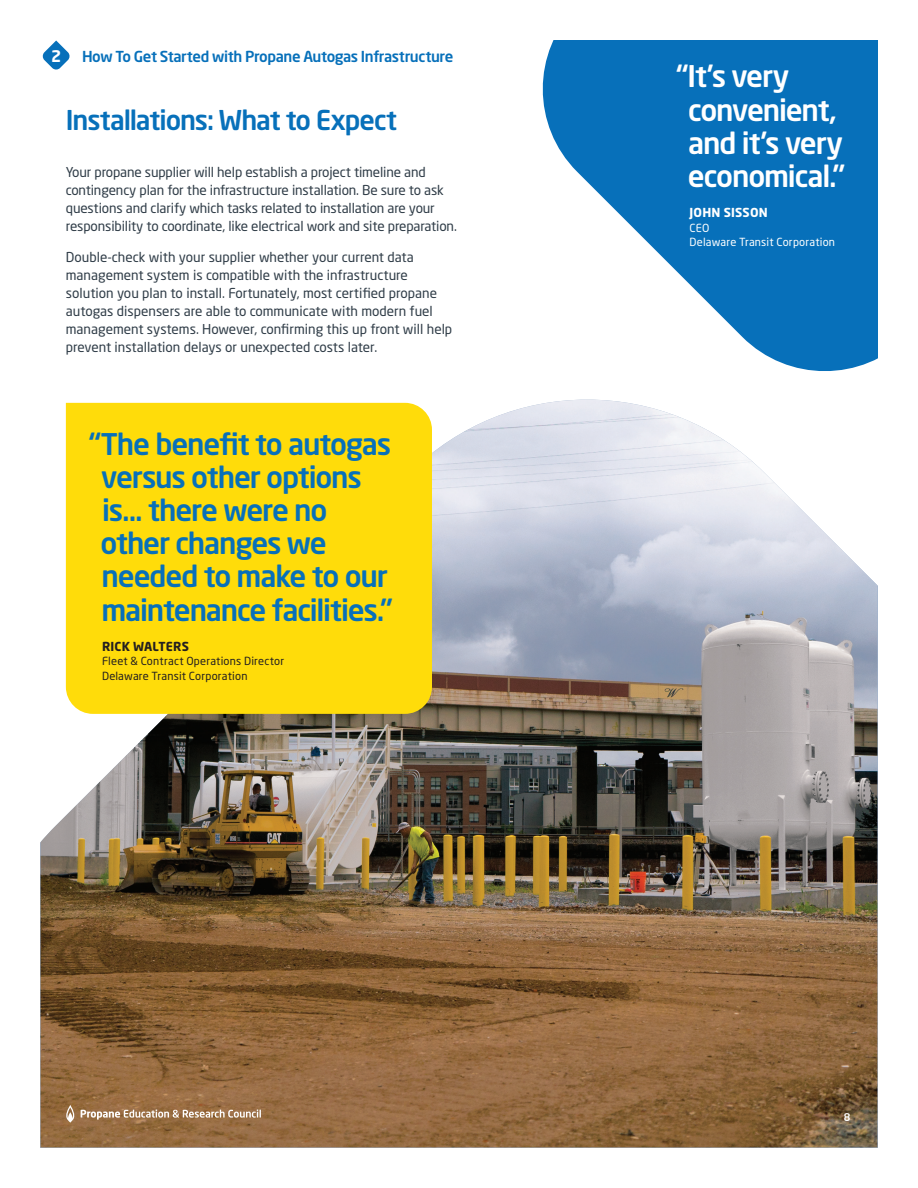
<style>
.page{position:relative;width:918px;height:1188px;background:#fff}
.page>*{position:absolute;margin:0;border:0;box-sizing:border-box;transform-origin:0 0}
.t1{font:500 29.55px/33.2px "Neo Sans W1 G";letter-spacing:-.04em;color:#0770ba}
.t2{font:500 29.55px/33.2px "Neo Sans W1 G";letter-spacing:-.04em;color:#fff}
.t3{font:500 27px "Neo Sans W1 G";letter-spacing:-.04em;color:#0770ba}
.t4{font:700 15.9px "Neo Sans W1 G";color:#fff}
.t5{font:500 15px "Neo Sans W1 G";letter-spacing:-.025em;color:#0770ba}
.t6{font:13.5px/18px "Neo Sans W1 G";letter-spacing:-.01em;color:#303d48}
.t7{font:700 12.3px "Neo Sans W1 G";letter-spacing:.015em;color:#231f20}
.t8{font:700 12.3px "Neo Sans W1 G";letter-spacing:.015em;color:#fff}
.t9{font:11.1px/14.7px "Neo Sans W1 G";letter-spacing:.02em;color:#231f20}
.t10{font:11.1px/14.7px "Neo Sans W1 G";letter-spacing:.02em;color:#fff}
.t11{font:500 10.5px "Neo Sans W1 G";color:#fff}
</style>
<div class="page">
<img style="left:40px;top:400px;width:838px;height:748px">
<div style="left:66px;top:403px;width:366px;height:311px;background:#ffdc0a"></div>
<svg style="left:42px;top:40px;width:28px;height:30px"></svg>
<svg style="left:542px;top:40px;width:336px;height:331px;fill:#0770ba"></svg>
<svg style="left:66px;top:1105px;width:9px;height:18px"></svg>
<svg style="left:81px;top:1110px;width:180px;height:10px;background:#b89a7d"></svg>
<p class="t4" style="left:51px;top:46px;width:12px">2</p>
<p class="t5" style="left:82px;top:47px;width:373px">How To Get Started with Propane Autogas Infrastructure</p>
<h2 class="t3" style="left:66px;top:103px;width:333px">Installations: What to Expect</h2>
<p class="t6" style="left:66px;top:162px;width:393px">Your propane supplier will help establish a project timeline and contingency plan for the infrastructure installation. Be sure to ask questions and clarify which tasks related to installation are your responsibility to coordinate, like electrical work and site preparation.</p>
<p class="t6" style="left:66px;top:248px;width:388px">Double-check with your supplier whether your current data management system is compatible with the infrastructure solution you plan to install. Fortunately, most certified propane autogas dispensers are able to communicate with modern fuel management systems. However, confirming this up front will help prevent installation delays or unexpected costs later.</p>
<h1 class="t1" style="left:100px;top:426px;width:294px;text-indent:-12px">“The benefit to autogas versus other options is... there were no other changes we needed to make to our maintenance facilities.”</h1>
<p class="t7" style="left:102px;top:638px;width:89px">RICK WALTERS</p>
<p class="t9" style="left:102px;top:654px;width:184px">Fleet &amp; Contract Operations Director<br>Delaware Transit Corporation</p>
<h1 class="t2" style="left:688px;top:59px;width:159px;text-indent:-12px">“It’s very convenient, and it’s very economical.”</h1>
<p class="t8" style="left:690px;top:204px;width:80px">JOHN SISSON</p>
<p class="t10" style="left:690px;top:220px;width:147px">CEO<br>Delaware Transit Corporation</p>
<p class="t11" style="left:844px;top:1111px;width:8px">8</p>
</div>
